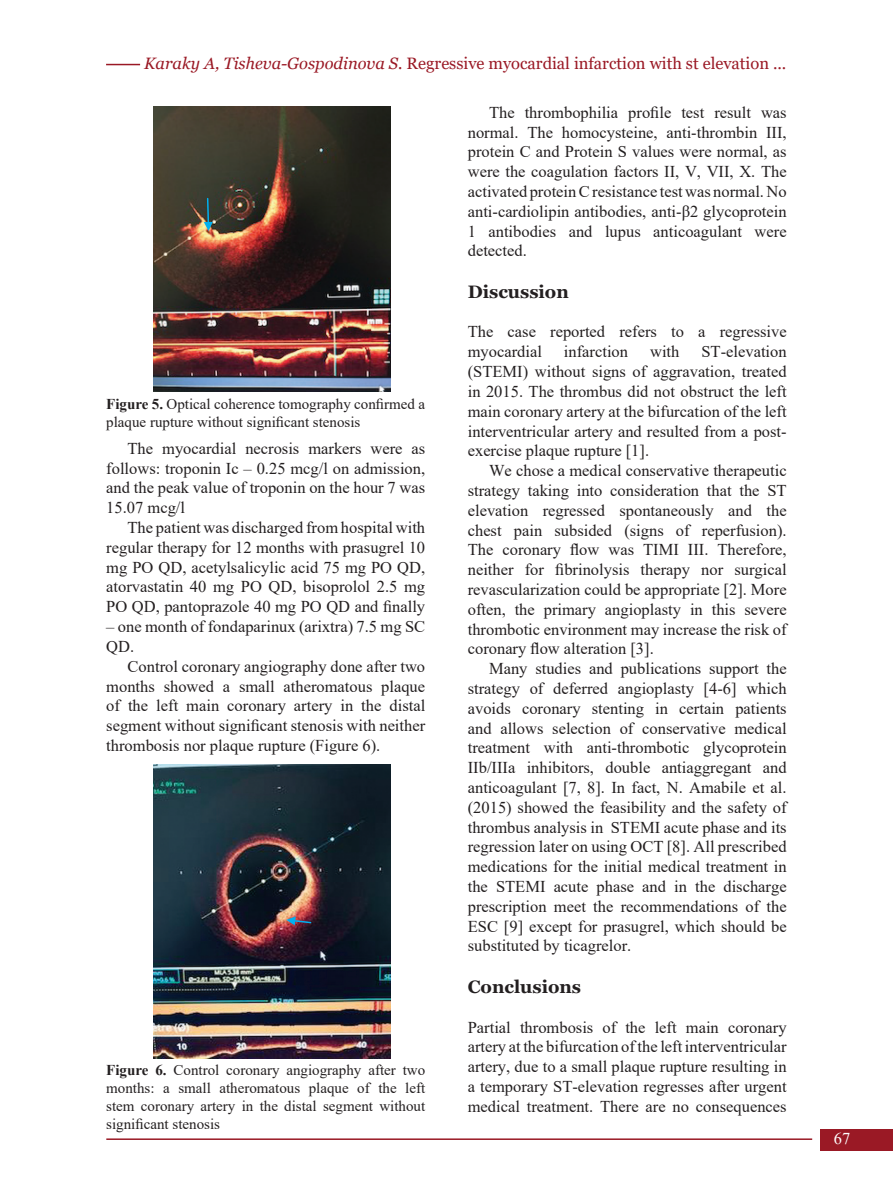
<style>
.page{position:relative;width:893px;height:1191px;background:#fff}
.page>*{position:absolute;margin:0;border:0;box-sizing:border-box;transform-origin:0 0}
.t1{font:700 18px "Georgia";color:#231f20}
.OSN{font:16.5px/19.8px "Times New Roman";color:#231f20;text-align:justify}
.Kolon_Titul{font:16.5px "Georgia";color:#9a1925}
.t2{font:16.5px "Times New Roman";color:#fff}
.Tabl_Fig{font:15px/18px "Times New Roman";color:#231f20}
.s1{font-style:italic}
.s2{font-weight:700}
</style>
<div class="page">
<hr style="left:106px;top:1138px;width:706px;height:2px;background:#9a1925">
<div style="left:821px;top:1129px;width:72px;height:21px;background:#9a1925"></div>
<img style="left:153px;top:106px;width:238px;height:285px">
<img style="left:153px;top:765px;width:238px;height:293px">
<svg style="left:204px;top:198px;width:9px;height:33px"></svg>
<svg style="left:286px;top:916px;width:26px;height:9px"></svg>
<hr style="left:106px;top:64px;width:34px;height:1px;background:#9a1925">
<p class="Kolon_Titul" style="left:144px;top:53px;width:644px"><span class="s1">Karaky A, Tisheva-Gospodinova S.</span> Regressive myocardial infarction with st elevation ...</p>
<p class="Tabl_Fig" style="left:106px;top:395px;width:320px"><span class="s2">Figure 5.</span> Optical coherence tomography confirmed a plaque rupture without significant stenosis</p>
<p class="OSN" style="left:106px;top:438px;width:320px;text-indent:21px">The myocardial necrosis markers were as follows: troponin Ic – 0.25 mcg/l on admission, and the peak value of troponin on the hour 7 was 15.07 mcg/l</p>
<p class="OSN" style="left:106px;top:517px;width:320px;text-indent:21px">The patient was discharged from hospital with regular therapy for 12 months with prasugrel 10 mg PO QD, acetylsalicylic acid 75 mg PO QD, atorvastatin 40 mg PO QD, bisoprolol 2.5 mg PO QD, pantoprazole 40 mg PO QD and finally</p>
<p class="OSN" style="left:106px;top:616px;width:320px">– one month of fondaparinux (arixtra) 7.5 mg SC<br>QD.</p>
<p class="OSN" style="left:106px;top:655px;width:320px;text-indent:21px">Control coronary angiography done after two months showed a small atheromatous plaque of the left main coronary artery in the distal segment without significant stenosis with neither thrombosis nor plaque rupture (Figure 6).</p>
<p class="Tabl_Fig" style="left:106px;top:1060px;width:320px;text-align:justify"><span class="s2">Figure 6.</span> Control coronary angiography after two months: a small atheromatous plaque of the left stem coronary artery in the distal segment without significant stenosis</p>
<p class="OSN" style="left:468px;top:102px;width:320px;text-indent:21px">The thrombophilia profile test result was normal. The homocysteine, anti-thrombin III, protein C and Protein S values were normal, as were the coagulation factors II, V, VII, X. The activated protein C resistance test was normal. No anti-cardiolipin antibodies, anti-β2 glycoprotein 1 antibodies and lupus anticoagulant were detected.</p>
<p class="t1" style="left:468px;top:280px;width:103px">Discussion</p>
<p class="OSN" style="left:468px;top:321px;width:320px">The case reported refers to a regressive myocardial</p>
<p class="OSN" style="left:468px;top:341px;width:320px;text-indent:234px">ST-elevation (STEMI) without signs of aggravation, treated in 2015. The thrombus did not obstruct the left main coronary artery at the bifurcation of the left interventricular artery and resulted from a post&shy;exercise plaque rupture [1].</p>
<p class="OSN" style="left:468px;top:460px;width:320px;text-indent:21px">We chose a medical conservative therapeutic strategy taking into consideration that the ST elevation regressed spontaneously and the chest pain subsided (signs of reperfusion).<br>The coronary flow was TIMI III. Therefore, neither for fibrinolysis therapy nor surgical revascularization could be appropriate [2]. More often, the primary angioplasty in this severe thrombotic environment may increase the risk of coronary flow alteration [3].</p>
<p class="OSN" style="left:468px;top:658px;width:320px;text-indent:21px">Many studies and publications support the strategy of deferred angioplasty [4-6] which avoids coronary stenting in certain patients and allows selection of conservative medical treatment with anti-thrombotic glycoprotein IIb/IIIa inhibitors, double antiaggregant and anticoagulant [7, 8]. In fact, N. Amabile et al. (2015) showed the feasibility and the safety of thrombus analysis in STEMI acute phase and its regression later on using OCT [8]. All prescribed medications for the initial medical treatment in the STEMI acute phase and in the discharge prescription meet the recommendations of the ESC [9] except for prasugrel, which should be substituted by ticagrelor.</p>
<p class="t1" style="left:468px;top:975px;width:115px">Conclusions</p>
<p class="OSN" style="left:468px;top:1016px;width:320px">Partial thrombosis of the left main coronary artery at the bifurcation of the left interventricular artery, due to a small plaque rupture resulting in a temporary ST-elevation regresses after urgent medical treatment. There are no consequences</p>
<p class="OSN" style="left:564px;top:341px;width:66px">infarction</p>
<p class="OSN" style="left:650px;top:341px;width:31px">with</p>
<p class="t2" style="left:834px;top:1126px;width:18px">67</p>
</div>
